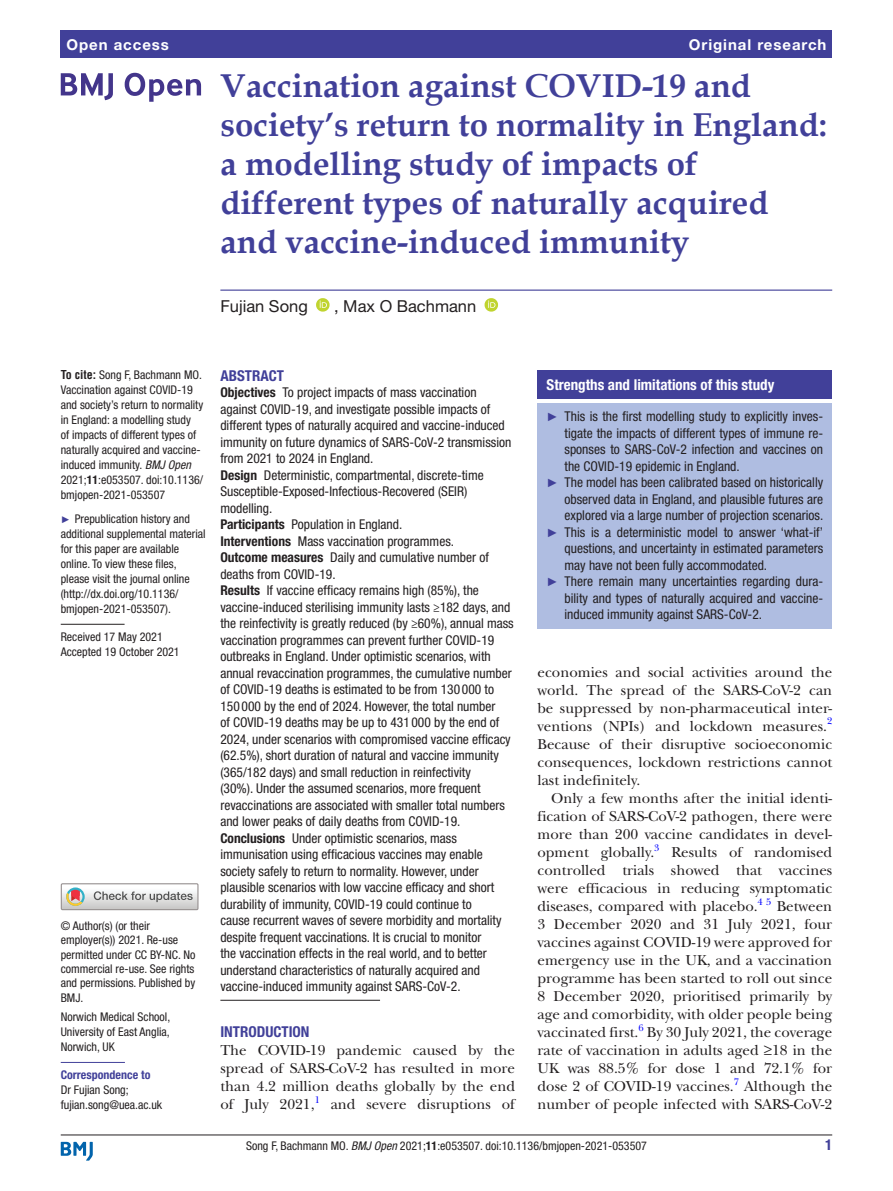
<style>
.page{position:relative;width:893px;height:1191px;background:#fff}
.page>*{position:absolute;margin:0;border:0;box-sizing:border-box;transform-origin:0 0}
.t1{font:700 33px/39px "Book Antiqua";color:#414099}
.t2{font:16.5px "Helvetica Neue LT Std";color:#231f20}
.t3{font:15px/18px "New Baskerville";color:#231f20;text-align:justify}
.t4{font:700 condensed 15px "Helvetica Neue LT Std";color:#fff}
.t5{font:700 15px "Helvetica Neue LT Std";letter-spacing:.065em;color:#fff}
.t6{font:700 condensed 15px "Helvetica Neue LT Std";color:#414099}
.t7{font:condensed 13.5px/16.5px "Helvetica Neue LT Std";color:#231f20}
.t8{font:condensed 12px/15px "Helvetica Neue LT Std";color:#231f20}
.t9{font:700 condensed 12px "Helvetica Neue LT Std";color:#414099}
.t10{font:9.9px "New Baskerville";color:#00f}
.s1{font-family:"Helvetica LT Std";font-weight:700}
.s2{font-style:italic}
.s3{font-weight:700}
.s4{font-family:"Arial";font-stretch:normal;font-size:9.75px;color:#414099}
.s5{font-family:"Arial";font-stretch:normal;font-size:12px;color:#414099}
</style>
<div class="page">
<hr style="left:61px;top:1134px;width:771px;height:1px;background:#231f20">
<svg style="left:61px;top:1141px;width:32px;height:19px"></svg>
<div style="left:61px;top:31px;width:771px;height:27px;background:#414099"></div>
<hr style="left:220px;top:289px;width:612px;height:2px;background:#414099">
<svg style="left:316px;top:298px;width:14px;height:14px"></svg>
<svg style="left:485px;top:298px;width:13px;height:14px"></svg>
<hr style="left:61px;top:624px;width:64px;height:1px;background:#231f20">
<hr style="left:61px;top:1062px;width:64px;height:1px;background:#414099">
<svg style="left:61px;top:73px;width:52px;height:27px"></svg>
<svg style="left:125px;top:73px;width:76px;height:29px"></svg>
<div style="left:61px;top:883px;width:138px;height:27px;border:1px solid #969090"></div>
<svg style="left:61px;top:883px;width:137px;height:26px"></svg>
<hr style="left:220px;top:1000px;width:160px;height:1px;background:#231f20">
<div style="left:538px;top:370px;width:294px;height:29px;background:#414099"></div>
<div style="left:538px;top:403px;width:294px;height:225px;background:#afbde1"></div>
<p class="t5" style="left:66px;top:35px;width:104px">Open access</p>
<p class="t5" style="left:689px;top:35px;width:139px">Original research</p>
<h1 class="t1" style="left:220px;top:66px;width:608px">Vaccination against COVID-19 and society’s return to normality in England: a modelling study of impacts of different types of naturally acquired and vaccine-induced immunity</h1>
<p class="t2" style="left:220px;top:296px;width:89px">Fujian Song</p>
<p class="t2" style="left:334px;top:296px;width:144px">, Max O Bachmann</p>
<p class="t8" style="left:61px;top:367px;width:144px"><span class="s1">To cite:</span> Song F, Bachmann MO.<br>Vaccination against COVID-19 and society’s return to normality in England: a modelling study<br>of impacts of different types of naturally acquired and vaccine&shy;induced immunity. <span class="s2">BMJ Open<br></span>2021;<span class="s3">11</span>:e053507. doi:10.1136/ bmjopen-2021-053507</p>
<p class="t8" style="left:61px;top:511px;width:146px"><span class="s4">►</span> Prepublication history and additional supplemental material for this paper are available online. To view these files, please visit the journal online (http://dx.doi.org/10.1136/ bmjopen-2021-053507).</p>
<p class="t8" style="left:61px;top:629px;width:120px">Received 17 May 2021<br>Accepted 19 October 2021</p>
<p class="t8" style="left:61px;top:918px;width:136px;line-height:14.4px">© Author(s) (or their employer(s)) 2021. Re-use permitted under CC BY-NC. No commercial re-use. See rights and permissions. Published by<br>BMJ.</p>
<p class="t8" style="left:61px;top:1009px;width:111px;text-align:justify">Norwich Medical School, University of East Anglia, Norwich, UK</p>
<p class="t9" style="left:61px;top:1067px;width:91px">Correspondence to</p>
<p class="t8" style="left:61px;top:1082px;width:103px">Dr Fujian Song; fujian.song@uea.ac.uk</p>
<p class="t6" style="left:220px;top:366px;width:65px">ABSTRACT</p>
<p class="t7" style="left:220px;top:384px;width:295px"><span class="s3">Objectives</span> To project impacts of mass vaccination against COVID-19, and investigate possible impacts of different types of naturally acquired and vaccine-induced immunity on future dynamics of SARS-CoV-2 transmission from 2021 to 2024 in England.<br><span class="s3">Design</span> Deterministic, compartmental, discrete-time Susceptible-Exposed-Infectious-Recovered (SEIR) modelling.<br><span class="s3">Participants</span> Population in England.<br><span class="s3">Interventions</span> Mass vaccination programmes.<br><span class="s3">Outcome measures</span> Daily and cumulative number of deaths from COVID-19.<br><span class="s3">Results</span> If vaccine efficacy remains high (85%), the vaccine-induced sterilising immunity lasts ≥182 days, and the reinfectivity is greatly reduced (by ≥60%), annual mass vaccination programmes can prevent further COVID-19 outbreaks in England. Under optimistic scenarios, with annual revaccination programmes, the cumulative number of COVID-19 deaths is estimated to be from 130 000 to 150 000 by the end of 2024. However, the total number<br>of COVID-19 deaths may be up to 431 000 by the end of 2024, under scenarios with compromised vaccine efficacy (62.5%), short duration of natural and vaccine immunity (365/182 days) and small reduction in reinfectivity<br>(30%). Under the assumed scenarios, more frequent revaccinations are associated with smaller total numbers and lower peaks of daily deaths from COVID-19.<br><span class="s3">Conclusions</span> Under optimistic scenarios, mass immunisation using efficacious vaccines may enable society safely to return to normality. However, under plausible scenarios with low vaccine efficacy and short durability of immunity, COVID-19 could continue to<br>cause recurrent waves of severe morbidity and mortality despite frequent vaccinations. It is crucial to monitor<br>the vaccination effects in the real world, and to better understand characteristics of naturally acquired and vaccine-induced immunity against SARS-CoV-2.</p>
<p class="t6" style="left:220px;top:1023px;width:91px">INTRODUCTION</p>
<p class="t3" style="left:220px;top:1041px;width:296px">The COVID-19 pandemic caused by the spread of SARS-CoV-2 has resulted in more than 4.2 million deaths globally by the end of July 2021,<sup>1</sup></p>
<p class="t3" style="left:331px;top:1095px;width:186px">and severe disruptions of</p>
<p class="t4" style="left:547px;top:375px;width:229px">Strengths and limitations of this study</p>
<p class="t7" style="left:547px;top:408px;width:278px"><span class="s5">►</span> This is the first modelling study to explicitly inves-</p>
<p class="t7" style="left:565px;top:425px;width:260px">tigate the impacts of different types of immune re-</p>
<p class="t7" style="left:565px;top:441px;width:260px">sponses to SARS-CoV-2 infection and vaccines on</p>
<p class="t7" style="left:565px;top:458px;width:177px">the COVID-19 epidemic in England.</p>
<p class="t7" style="left:547px;top:474px;width:278px"><span class="s5">►</span> The model has been calibrated based on historically</p>
<p class="t7" style="left:565px;top:491px;width:260px">observed data in England, and plausible futures are</p>
<p class="t7" style="left:565px;top:507px;width:260px">explored via a large number of projection scenarios.</p>
<p class="t7" style="left:547px;top:524px;width:278px"><span class="s5">►</span> This is a deterministic model to answer ‘what-if’</p>
<p class="t7" style="left:565px;top:540px;width:260px">questions, and uncertainty in estimated parameters</p>
<p class="t7" style="left:565px;top:557px;width:204px">may have not been fully accommodated.</p>
<p class="t7" style="left:547px;top:573px;width:278px"><span class="s5">►</span> There remain many uncertainties regarding dura-</p>
<p class="t7" style="left:565px;top:590px;width:260px">bility and types of naturally acquired and vaccine-</p>
<p class="t7" style="left:565px;top:606px;width:199px">induced immunity against SARS-CoV-2.</p>
<p class="t3" style="left:538px;top:663px;width:296px">economies and social activities around the world. The spread of the SARS-CoV-2 can be suppressed by non-pharmaceutical inter&shy;ventions (NPIs) and lockdown measures.<sup>2<br></sup>Because of their disruptive socioeconomic consequences, lockdown restrictions cannot last indefinitely.</p>
<p class="t3" style="left:538px;top:789px;width:296px;text-indent:14px">Only a few months after the initial identi&shy;fication of SARS-CoV-2 pathogen, there were more than 200 vaccine candidates in devel&shy;opment globally.</p>
<p class="t10" style="left:654px;top:841px;width:7px">3</p>
<p class="t3" style="left:538px;top:843px;width:296px;text-indent:134px">Results of randomised controlled trials showed that vaccines were efficacious in reducing symptomatic diseases, compared with placebo.</p>
<p class="t10" style="left:758px;top:895px;width:15px">4 5</p>
<p class="t3" style="left:538px;top:897px;width:296px;text-indent:239px">Between 3 December 2020 and 31 July 2021, four vaccines against COVID-19 were approved for emergency use in the UK, and a vaccination programme has been started to roll out since 8 December 2020, prioritised primarily by age and comorbidity, with older people being vaccinated first.<sup>6</sup> By 30 July 2021, the coverage rate of vaccination in adults aged ≥18 in the UK was 88.5% for dose 1 and 72.1% for dose 2 of COVID-19 vaccines.</p>
<p class="t10" style="left:734px;top:1075px;width:7px">7</p>
<p class="t3" style="left:538px;top:1077px;width:296px;text-align:right">Although the<br>number of people infected with SARS-CoV-2</p>
<p class="t8" style="left:246px;top:1137px;width:402px">Song F, Bachmann MO. <span class="s2">BMJ Open</span> 2021;<span class="s3">11</span>:e053507. doi:10.1136/bmjopen-2021-053507</p>
<p class="t6" style="left:825px;top:1135px;width:9px">1</p>
</div>
